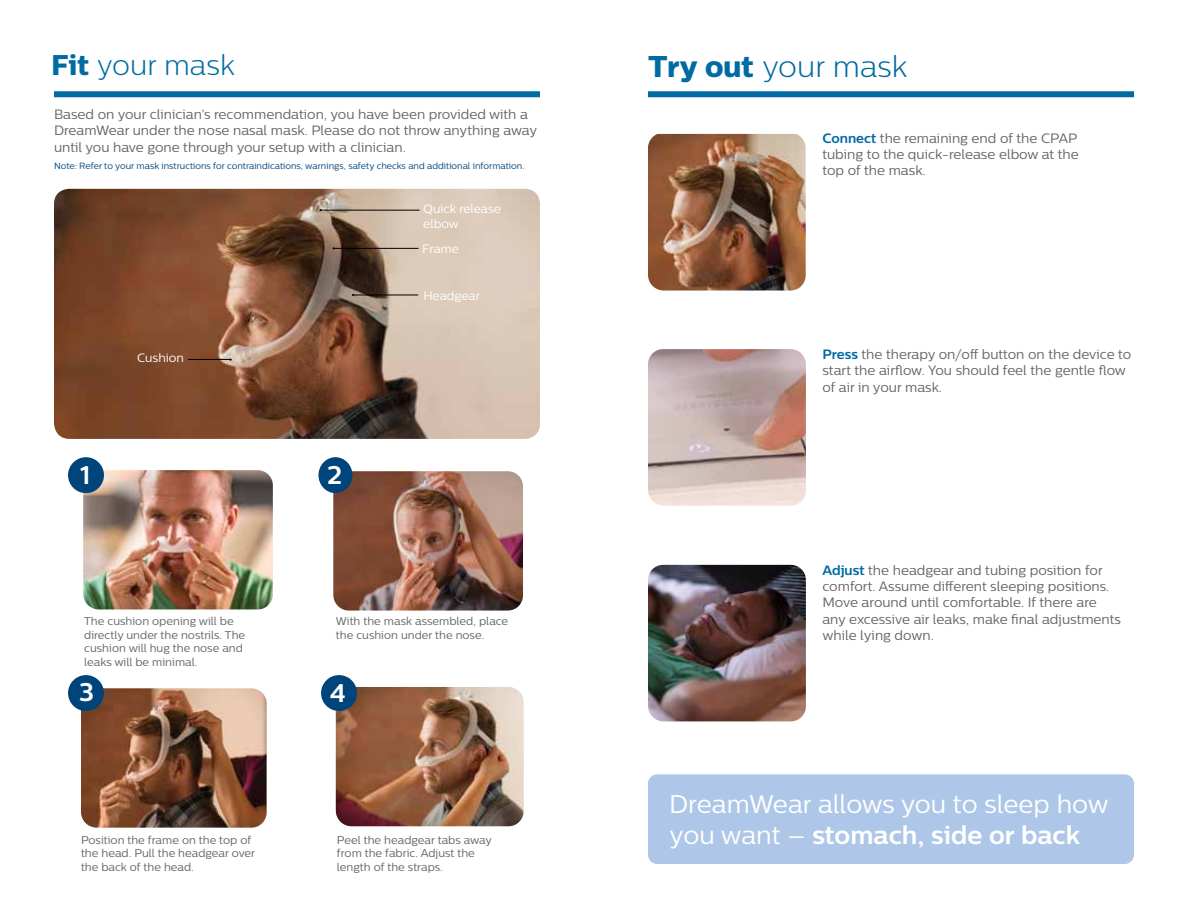
<style>
.page{position:relative;width:1188px;height:918px;background:#fff}
.page>*{position:absolute;margin:0;border:0;box-sizing:border-box;transform-origin:0 0}
.t1{font:300 30px "Centrale Sans";color:#006ba3}
.t2{font:300 28.5px "Centrale Sans";color:#006ba3}
.t3{font:25.5px/30.6px "Centrale Sans";letter-spacing:-.005em;color:#fff}
.t4{font:700 25.5px "Centrale Sans";color:#fff}
.t5{font:13.5px/16.2px "Centrale Sans";color:#636466}
.t6{font:12.15px/14.5px "Centrale Sans";color:#fff}
.t7{font:11.25px/13.5px "Centrale Sans";color:#636466}
.t8{font:9px "Centrale Sans";color:#00447c}
.s1{font-family:"Centrale Sans X Bold";font-weight:400}
.s2{font-weight:700;color:#006ba3}
.s3{font-weight:700}
</style>
<div class="page">
<div style="left:648px;top:91px;width:486px;height:6px;background:#006ba3"></div>
<div style="left:54px;top:91px;width:486px;height:6px;background:#006ba3"></div>
<img style="left:54px;top:189px;width:486px;height:250px">
<hr style="left:188px;top:359px;width:43px;height:1px;background:#000">
<hr style="left:354px;top:295px;width:64px;height:1px;background:#000">
<hr style="left:320px;top:210px;width:100px;height:1px;background:#000">
<img style="left:648px;top:134px;width:158px;height:157px">
<img style="left:648px;top:349px;width:158px;height:157px">
<img style="left:648px;top:565px;width:158px;height:156px">
<img style="left:333px;top:471px;width:190px;height:140px">
<div style="left:318px;top:457px;width:34px;height:36px;background:#00447c;border-radius:50%"></div>
<img style="left:81px;top:688px;width:186px;height:140px">
<div style="left:68px;top:675px;width:36px;height:36px;background:#00447c;border-radius:50%"></div>
<img style="left:336px;top:687px;width:188px;height:139px">
<div style="left:321px;top:675px;width:36px;height:36px;background:#00447c;border-radius:50%"></div>
<img style="left:83px;top:470px;width:190px;height:139px">
<div style="left:68px;top:457px;width:36px;height:36px;background:#00447c;border-radius:50%"></div>
<hr style="left:335px;top:248px;width:84px;height:1px;background:#000">
<div style="left:648px;top:774px;width:486px;height:90px;background:#aec7e8;border-radius:9px"></div>
<h2 class="t2" style="left:51px;top:49px;width:185px"><span class="s1">Fit</span> your mask</h2>
<p class="t5" style="left:54px;top:106px;width:485px">Based on your clinician’s recommendation, you have been provided with a<br>DreamWear under the nose nasal mask. Please do not throw anything away until you have gone through your setup with a clinician.</p>
<p class="t8" style="left:54px;top:160px;width:472px">Note: Refer to your mask instructions for contraindications, warnings, safety checks and additional information.</p>
<p class="t6" style="left:423px;top:201px;width:79px">Quick release elbow</p>
<p class="t6" style="left:422px;top:241px;width:38px">Frame</p>
<h3 class="t4" style="left:80px;top:460px;width:12px">1</h3>
<p class="t6" style="left:137px;top:351px;width:48px">Cushion</p>
<p class="t7" style="left:84px;top:615px;width:162px">The cushion opening will be directly under the nostrils. The cushion will hug the nose and leaks will be minimal.</p>
<h3 class="t4" style="left:327px;top:460px;width:16px">2</h3>
<p class="t6" style="left:423px;top:288px;width:58px">Headgear</p>
<p class="t7" style="left:336px;top:615px;width:174px">With the mask assembled, place the cushion under the nose.</p>
<h3 class="t4" style="left:79px;top:676px;width:17px">3</h3>
<h3 class="t4" style="left:330px;top:677px;width:17px">4</h3>
<p class="t7" style="left:81px;top:833px;width:176px">Position the frame on the top of the head. Pull the headgear over the back of the head.</p>
<p class="t7" style="left:337px;top:833px;width:157px">Peel the headgear tabs away from the fabric. Adjust the length of the straps.</p>
<h1 class="t1" style="left:648px;top:49px;width:261px"><span class="s1">Try out</span> your mask</h1>
<p class="t5" style="left:822px;top:130px;width:258px;text-align:justify"><span class="s2">Connect</span> the remaining end of the CPAP tubing to the quick-release elbow at the top of the mask.</p>
<p class="t5" style="left:822px;top:346px;width:310px"><span class="s2">Press</span> the therapy on/off button on the device to start the airflow. You should feel the gentle flow of air in your mask.</p>
<p class="t5" style="left:822px;top:562px;width:300px"><span class="s2">Adjust</span> the headgear and tubing position for comfort. Assume different sleeping positions.<br>Move around until comfortable. If there are any excessive air leaks, make final adjustments while lying down.</p>
<h3 class="t3" style="left:669px;top:788px;width:441px">DreamWear allows you to sleep how you want – <span class="s3">stomach, side or back</span></h3>
</div>
